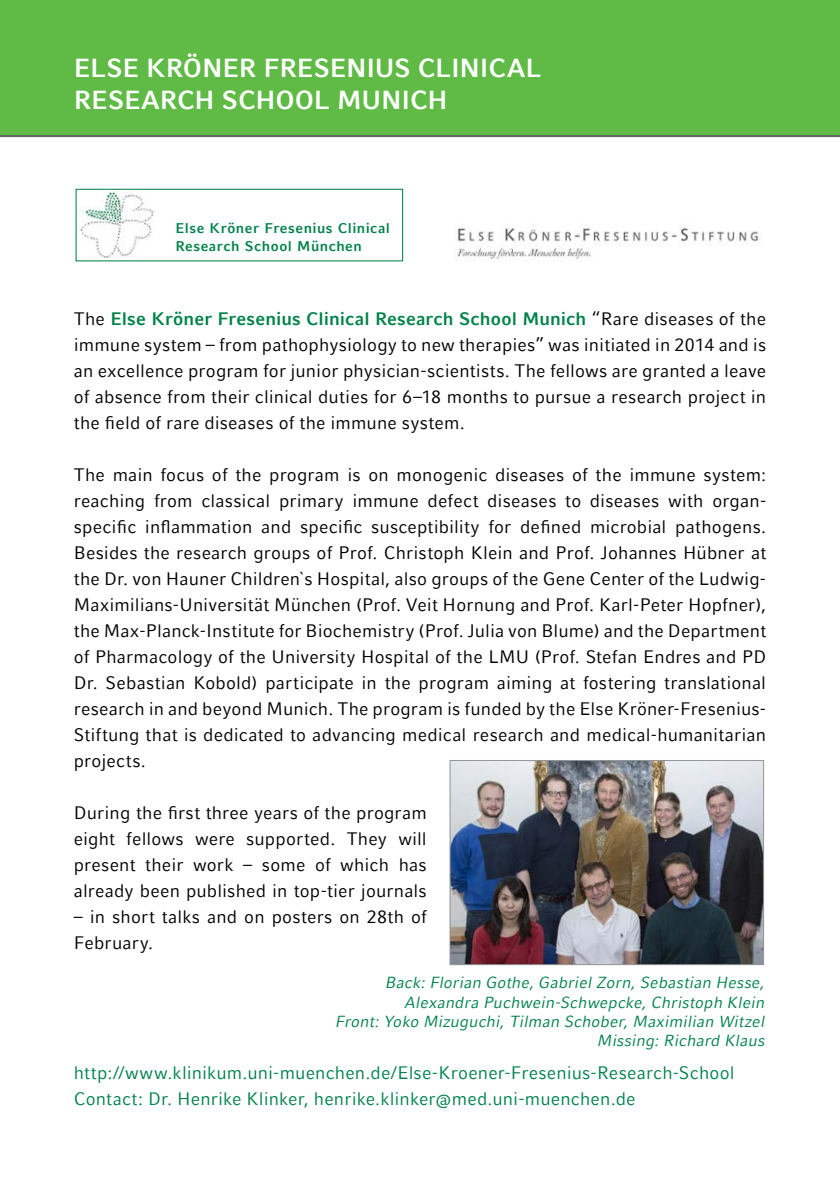
<style>
.page{position:relative;width:840px;height:1191px;background:#fff}
.page>*{position:absolute;margin:0;border:0;box-sizing:border-box;transform-origin:0 0}
.t1{font:700 26px "LMU Compatil Fact";color:#fff}
.t2{font:18px/26px "LMU Compatil Fact";letter-spacing:.01em;color:#000;text-align:justify}
.t3{font:18px/26px "LMU Compatil Fact";letter-spacing:.01em;color:#00824a}
.t4{font:italic 16px/19.2px "LMU Compatil Fact";letter-spacing:.01em;color:#00824a;text-align:right}
.t5{font:700 14px/17.6px "LMU Compatil Fact";letter-spacing:.035em;color:#00824a}
.s1{font-weight:700;color:#00824a}
</style>
<div class="page">
<div style="left:0;top:0;width:839px;height:137px;background:#60bb46"></div>
<img style="left:80px;top:192px;width:74px;height:65px">
<div style="left:75px;top:189px;width:328px;height:72px;border:1px solid #00824a"></div>
<img style="left:451px;top:762px;width:310px;height:201px">
<div style="left:449px;top:760px;width:314px;height:205px;border:1px solid #939598"></div>
<img style="left:456px;top:225px;width:303px;height:37px">
<h1 class="t1" style="left:74px;top:53px;width:288px">Else Krön er Freseniu</h1>
<h1 class="t1" style="left:394px;top:53px;width:56px">s Clinic</h1>
<h1 class="t1" style="left:506px;top:53px;width:28px">al</h1>
<h1 class="t1" style="left:74px;top:84px;width:305px">Research School Munic</h1>
<h1 class="t1" style="left:427px;top:84px;width:22px">h</h1>
<p class="t5" style="left:175px;top:220px;width:216px">Else Kröner Fresenius Clinical<br>Research School München</p>
<p class="t2" style="left:74px;top:306px;width:693px">The <span class="s1">Else Kröner Fresenius Clinical Research School Munich</span> “Rare diseases of the immune system – from pathophysiology to new therapies” was initiated in 2014 and is an excellence program for junior physician-scientists. The fellows are granted a leave of absence from their clinical duties for 6–18 months to pursue a research project in the field of rare diseases of the immune system.</p>
<p class="t2" style="left:74px;top:462px;width:693px">The main focus of the program is on monogenic diseases of the immune system: reaching from classical primary immune defect diseases to diseases with organ&shy;specific inflammation and specific susceptibility for defined microbial pathogens.<br>Besides the research groups of Prof. Christoph Klein and Prof. Johannes Hübner at the Dr. von Hauner Children`s Hospital, also groups of the Gene Center of the Ludwig-Maximilians-Universität München (Prof. Veit Hornung and Prof. Karl-Peter Hopfner), the Max-Planck-Institute for Biochemistry (Prof. Julia von Blume) and the Department of Pharmacology of the University Hospital of the LMU (Prof. Stefan Endres and PD Dr. Sebastian Kobold) participate in the program aiming at fostering translational research in and beyond Munich. The program is funded by the Else Kröner-Fresenius-Stiftung that is dedicated to advancing medical research and medical-humanitarian projects.</p>
<p class="t2" style="left:74px;top:800px;width:354px">During the first three years of the program eight fellows were supported. They will present their work – some of which has already been published in top-tier journals</p>
<p class="t2" style="left:74px;top:904px;width:354px">– in short talks and on posters on 28th of<br>February.</p>
<p class="t4" style="left:334px;top:973px;width:431px">Back: Florian Gothe, Gabriel Zorn, Sebastian Hesse, Alexandra Puchwein-Schwepcke, Christoph Klein<br>Front: Yoko Mizuguchi, Tilman Schober, Maximilian Witzel Missing: Richard Klaus</p>
<p class="t3" style="left:74px;top:1060px;width:662px">http://www.klinikum.uni-muenchen.de/Else-Kroener-Fresenius-Research-School<br>Contact: Dr. Henrike Klinker, henrike.klinker@med.uni-muenchen.de</p>
</div>
